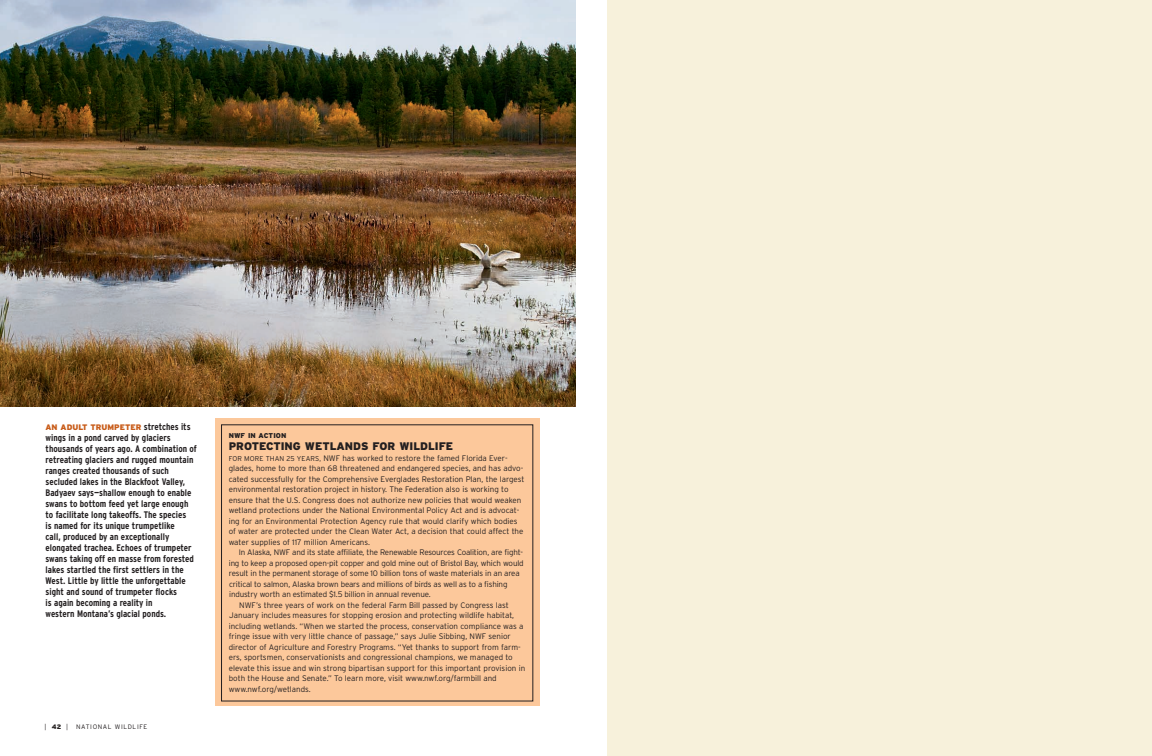
<style>
.page{position:relative;width:1152px;height:756px;background:#fff}
.page>*{position:absolute;margin:0;border:0;box-sizing:border-box;transform-origin:0 0}
.t1{font:900 11px "Interstate";color:#231f20}
.t2{font:700 condensed 9.5px/11px "Interstate";color:#231f20}
.t3{font:300 8px/10.5px "Interstate";color:#231f20}
.t4{font:300 8px "Interstate";letter-spacing:-.02em;color:#231f20}
.t5{font:900 8px "Interstate";color:#c85b18}
.t6{font:900 7px "Interstate";letter-spacing:.015em;color:#231f20}
.t7{font:300 6.5px "Interstate";letter-spacing:.095em;color:#231f20}
.s1{font-weight:700;font-stretch:condensed;font-size:9.5px;color:#231f20}
.s2{font-size:7px}
.s3{font-weight:900}
</style>
<div class="page">
<img style="left:0;top:0;width:576px;height:407px">
<div style="left:608px;top:0;width:544px;height:756px;background:#f7f1db"></div>
<div style="left:215px;top:419px;width:325px;height:287px;background:#fcc89b"></div>
<p class="t5" style="left:46px;top:422px;width:147px">AN ADULT TRUMPETER <span class="s1">stretches its</span></p>
<p class="t2" style="left:46px;top:432px;width:153px">wings in a pond carved by glaciers thousands of years ago. A combination of retreating glaciers and rugged mountain ranges created thousands of such secluded lakes in the Blackfoot Valley, Badyaev says—shallow enough to enable swans to bottom feed yet large enough to facilitate long takeoffs. The species<br>is named for its unique trumpetlike<br>call, produced by an exceptionally elongated trachea. Echoes of trumpeter swans taking off en masse from forested lakes startled the first settlers in the West. Little by little the unforgettable sight and sound of trumpeter flocks<br>is again becoming a reality in<br>western Montana’s glacial ponds.</p>
<p class="t6" style="left:229px;top:431px;width:59px">NWF IN ACTION</p>
<h1 class="t1" style="left:229px;top:440px;width:226px">PROTECTING WETLANDS FOR WILDLIFE</h1>
<p class="t3" style="left:229px;top:453px;width:297px"><span class="s2">FOR MORE THAN 25 YEARS,</span> NWF has worked to restore the famed Florida Ever&shy;glades, home to more than 68 threatened and endangered species, and has advo&shy;cated successfully for the Comprehensive Everglades Restoration Plan, the largest environmental restoration project in history. The Federation also is working to ensure that the U.S. Congress does not authorize new policies that would weaken wetland protections under the National Environmental Policy Act and is advocat&shy;ing for an Environmental Protection Agency rule that would clarify which bodies of water are protected under the Clean Water Act, a decision that could affect the water supplies of 117 million Americans.</p>
<p class="t4" style="left:239px;top:548px;width:286px">In Alaska, NWF and its state affiliate, the Renewable Resources Coalition, are fight-</p>
<p class="t4" style="left:229px;top:558px;width:296px">ing to keep a proposed open-pit copper and gold mine out of Bristol Bay, which would</p>
<p class="t4" style="left:229px;top:569px;width:292px">result in the permanent storage of some 10 billion tons of waste materials in an area</p>
<p class="t4" style="left:229px;top:579px;width:280px">critical to salmon, Alaska brown bears and millions of birds as well as to a fishing</p>
<p class="t4" style="left:229px;top:590px;width:203px">industry worth an estimated $1.5 billion in annual revenue.</p>
<p class="t3" style="left:239px;top:600px;width:271px">NWF’s three years of work on the federal Farm Bill passed by Congress last</p>
<p class="t3" style="left:229px;top:610px;width:286px">January includes measures for stopping erosion and protecting wildlife habitat,</p>
<p class="t3" style="left:229px;top:621px;width:296px">including wetlands. “When we started the process, conservation compliance was a</p>
<p class="t3" style="left:229px;top:631px;width:284px">fringe issue with very little chance of passage,” says Julie Sibbing, NWF senior</p>
<p class="t3" style="left:229px;top:642px;width:293px">director of Agriculture and Forestry Programs. “Yet thanks to support from farm-</p>
<p class="t3" style="left:229px;top:652px;width:286px">ers, sportsmen, conservationists and congressional champions, we managed to</p>
<p class="t3" style="left:229px;top:663px;width:298px">elevate this issue and win strong bipartisan support for this important provision in</p>
<p class="t3" style="left:229px;top:673px;width:270px">both the House and Senate.” To learn more, visit www.nwf.org/farmbill and</p>
<p class="t3" style="left:229px;top:684px;width:84px">www.nwf.org/wetlands.</p>
<p class="t7" style="left:44px;top:723px;width:104px">| <span class="s3">42</span> | NATIONAL WILDLIFE</p>
</div>
